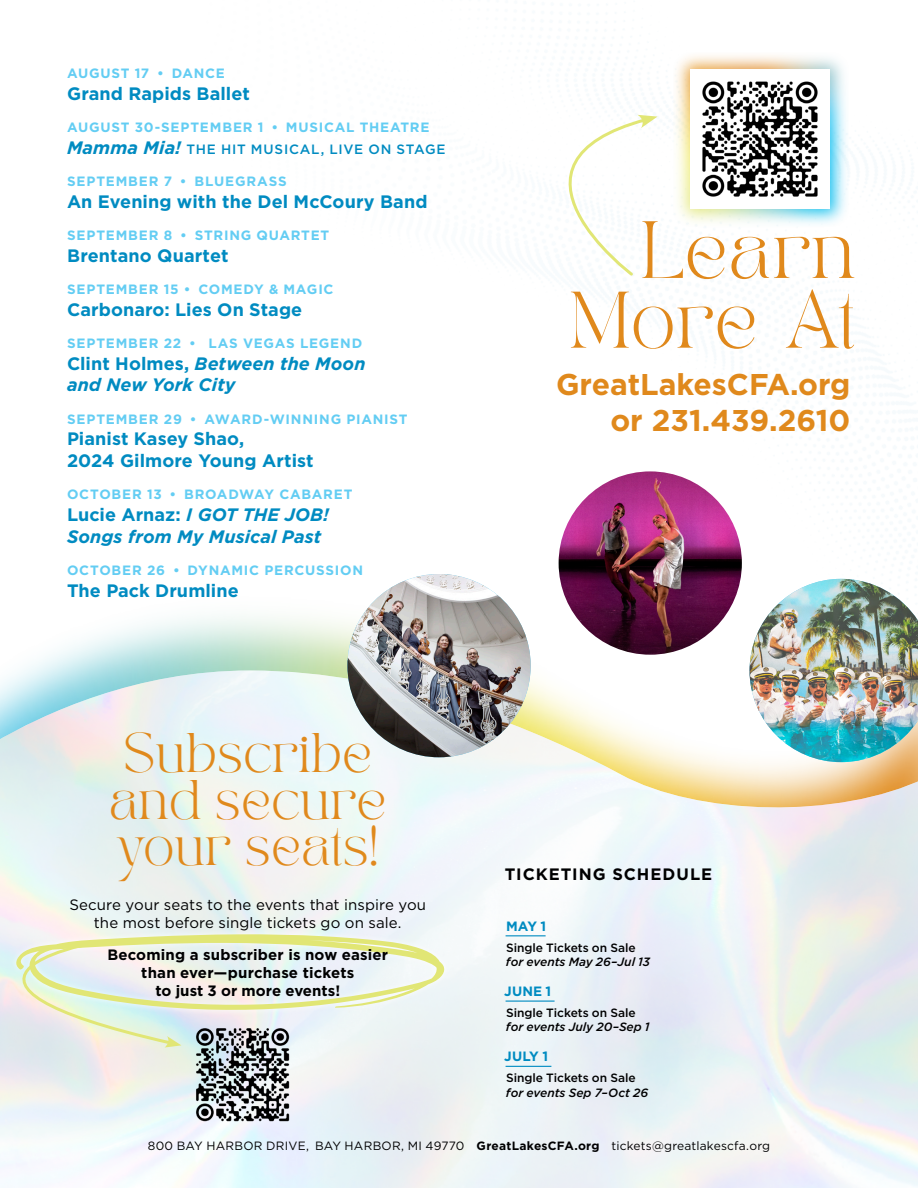
<style>
.page{position:relative;width:918px;height:1188px;background:#fff}
.page>*{position:absolute;margin:0;border:0;box-sizing:border-box;transform-origin:0 0}
.t1{font:39px/46.5px "TAN PEARL Regular";color:#e0891c;text-align:center}
.t2{font:700 30px/36px "Gotham";color:#e0891c;text-align:right}
.Event_Names{font:700 18px/21.6px "Gotham";letter-spacing:.005em;color:#008bc1}
.Event_Names-2{font:italic 700 18px/21.6px "Gotham";letter-spacing:.005em;color:#008bc1}
.t3{font:700 16.5px "Gotham";letter-spacing:.055em;color:#000001}
.t4{font:15px/18px "Gotham";letter-spacing:.005em;color:#000001;text-align:center}
.t5{font:700 15px/18px "Gotham";letter-spacing:.01em;color:#000001;text-align:center}
.Event_Day{font:700 13.5px "Gotham";letter-spacing:.06em;color:#63cdf3}
.Event_Names-3{font:500 13.5px "Gotham";letter-spacing:.055em;color:#008bc1}
.Subscription_Dates{font:700 13.5px "Gotham";letter-spacing:.005em;color:#008bc1}
.Subscription_Date_Text{font:italic 500 12px/14.4px "Gotham";color:#000001}
.t6{font:12px "Gotham";letter-spacing:.015em;color:#000001}
.Subscription_Date_Text-2{font:500 12px/14.4px "Gotham";letter-spacing:-.005em;color:#000001}
.s1{font-weight:700;font-style:italic;font-size:18px}
.s2{font-style:normal}
.s3{font-style:italic}
.s4{font-weight:700}
</style>
<div class="page">
<img style="left:24px;top:556px;width:822px;height:114px">
<img style="left:0;top:670px;width:918px;height:518px">
<div style="left:10px;top:928px;width:440px;height:89px;background:#fff;opacity:.8"></div>
<img style="left:750px;top:579px;width:168px;height:183px">
<img style="left:559px;top:471px;width:183px;height:184px;border-radius:92px">
<img style="left:347px;top:574px;width:184px;height:183px;border-radius:92px">
<svg style="left:568px;top:115px;width:157px;height:164px"></svg>
<svg style="left:731px;top:237px;width:123px;height:42px"></svg>
<svg style="left:571px;top:292px;width:183px;height:57px"></svg>
<svg style="left:786px;top:289px;width:68px;height:60px"></svg>
<img style="left:669px;top:55px;width:180px;height:181px">
<img style="left:691px;top:70px;width:138px;height:138px">
<hr style="left:506px;top:935px;width:40px;height:1px;background:#008bc1">
<hr style="left:506px;top:1001px;width:49px;height:1px;background:#008bc1">
<hr style="left:506px;top:1066px;width:45px;height:1px;background:#008bc1">
<img style="left:187px;top:1048px;width:112px;height:83px">
<svg style="left:0;top:934px;width:447px;height:114px"></svg>
<p class="Event_Day" style="left:67px;top:65px;width:159px">AUGUST 17 • DANCE</p>
<p class="Event_Names" style="left:67px;top:83px;width:184px">Grand Rapids Ballet</p>
<p class="Event_Day" style="left:67px;top:119px;width:364px">AUGUST 30-SEPTEMBER 1 • MUSICAL THEATRE</p>
<p class="Event_Names-3" style="left:67px;top:140px;width:380px"><span class="s1">Mamma Mia!</span> THE HIT MUSICAL, LIVE ON STAGE</p>
<p class="Event_Day" style="left:67px;top:173px;width:221px">SEPTEMBER 7 • BLUEGRASS</p>
<p class="Event_Names" style="left:67px;top:191px;width:362px">An Evening with the Del McCoury Band</p>
<p class="Event_Day" style="left:67px;top:227px;width:264px">SEPTEMBER 8 • STRING QUARTET</p>
<p class="Event_Names" style="left:67px;top:245px;width:163px">Brentano Quartet</p>
<p class="Event_Day" style="left:67px;top:281px;width:268px">SEPTEMBER 15 • COMEDY &amp; MAGIC</p>
<p class="Event_Names" style="left:67px;top:299px;width:237px">Carbonaro: Lies On Stage</p>
<p class="Event_Day" style="left:67px;top:335px;width:297px">SEPTEMBER 22 • LAS VEGAS LEGEND</p>
<p class="Event_Names-2" style="left:67px;top:353px;width:300px"><span class="s2">Clint Holmes,</span> Between the Moon and New York City</p>
<p class="Event_Day" style="left:67px;top:410px;width:342px">SEPTEMBER 29 • AWARD-WINNING PIANIST</p>
<p class="Event_Names" style="left:67px;top:428px;width:248px">Pianist Kasey Shao,<br>2024 Gilmore Young Artist</p>
<p class="Event_Day" style="left:67px;top:486px;width:287px">OCTOBER 13 • BROADWAY CABARET</p>
<p class="Event_Names-2" style="left:67px;top:504px;width:264px"><span class="s2">Lucie Arnaz:</span> I GOT THE JOB!<br>Songs from My Musical Past</p>
<p class="Event_Day" style="left:67px;top:561px;width:298px">OCTOBER 26 • DYNAMIC PERCUSSION</p>
<p class="Event_Names" style="left:67px;top:579px;width:173px">The Pack Drumline</p>
<p class="t1" style="left:109px;top:734px;width:279px">Subscribe and secure your seats!</p>
<p class="t4" style="left:70px;top:896px;width:358px">Secure your seats to the events that inspire you the most before single tickets go on sale.</p>
<p class="t5" style="left:107px;top:945px;width:282px">Becoming a subscriber is now easier than ever—purchase tickets<br>to just 3 or more events!</p>
<p class="t2" style="left:556px;top:366px;width:296px">GreatLakesCFA.org or 231.439.2610</p>
<p class="t3" style="left:505px;top:863px;width:209px">TICKETING SCHEDULE</p>
<p class="Subscription_Dates" style="left:506px;top:917px;width:41px">MAY 1</p>
<p class="Subscription_Date_Text" style="left:506px;top:940px;width:146px"><span class="s2">Single Tickets on Sale </span>for events May 26–Jul 13</p>
<p class="Subscription_Dates" style="left:504px;top:982px;width:49px">JUNE 1</p>
<p class="Subscription_Date_Text" style="left:506px;top:1005px;width:145px"><span class="s2">Single Tickets on Sale </span>for events July 20–Sep 1</p>
<p class="Subscription_Dates" style="left:504px;top:1047px;width:45px">JULY 1</p>
<p class="Subscription_Date_Text-2" style="left:506px;top:1071px;width:144px">Single Tickets on Sale <span class="s3">for events Sep 7–Oct 26</span></p>
<p class="t6" style="left:148px;top:1139px;width:624px">800 BAY HARBOR DRIVE, BAY HARBOR, MI 49770 <span class="s4">GreatLakesCFA.org</span> tickets@greatlakescfa.org</p>
</div>
